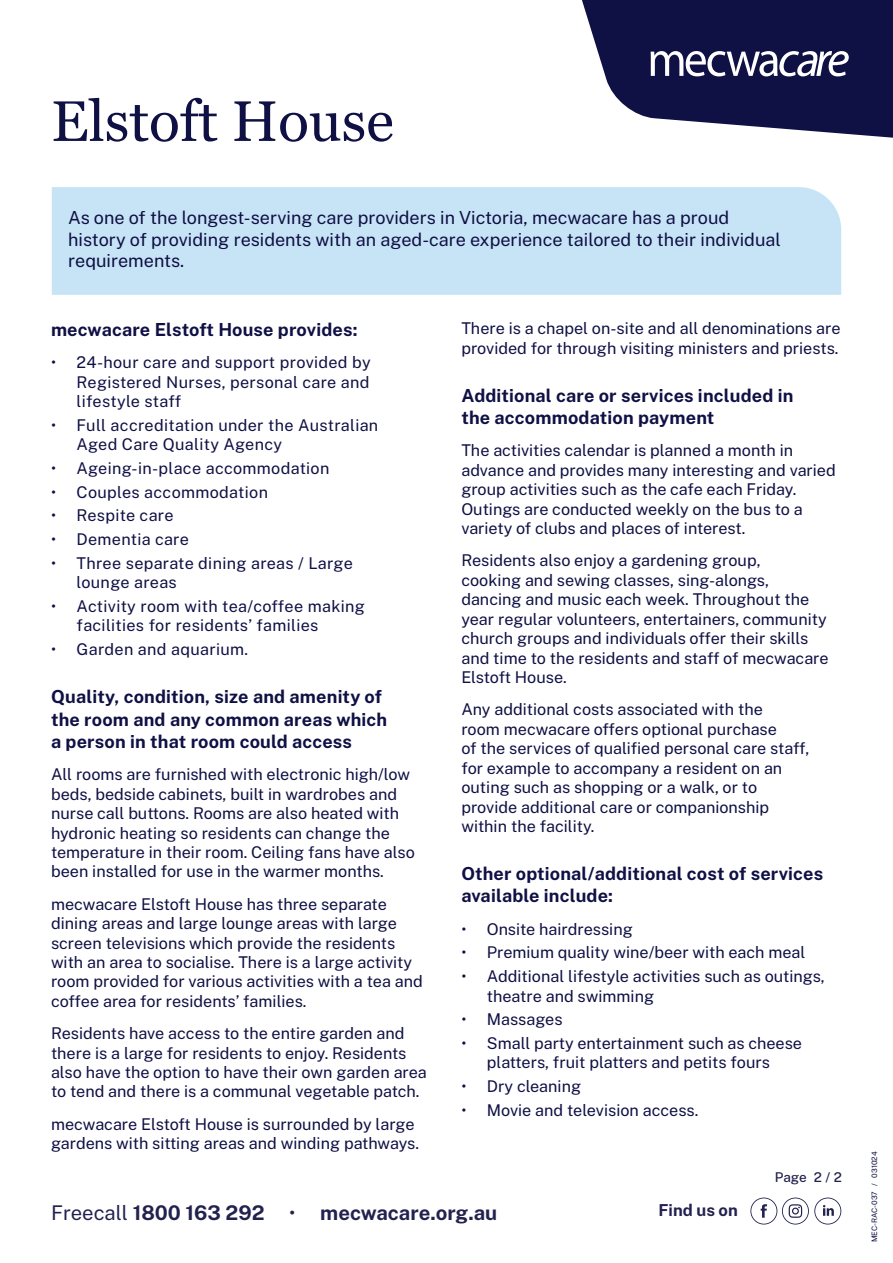
<style>
.page{position:relative;width:893px;height:1263px;background:#fff}
.page>*{position:absolute;margin:0;border:0;box-sizing:border-box;transform-origin:0 0}
.HEADING{font:57px "Georgia";color:#0f1044}
.t1{font:700 20.25px "Public Sans";color:#22224f}
.Sub_Heading{font:700 18px/22.5px "Public Sans";letter-spacing:.01em;color:#0f1044}
.BODY_COPY{font:18px/21.6px "Public Sans";color:#0f1044}
.BODY_COPY-2{font:700 18px "Public Sans";letter-spacing:.01em;color:#0f1044}
.t2{font:700 16.5px "Public Sans";color:#22224f}
.BODY_COPY-3{font:16.2px/19.5px "Public Sans";color:#0f1044}
.Body_Copy_Tabs{font:16.2px/19.5px "Public Sans";letter-spacing:.005em;color:#0f1044}
.Body_Copy_Tabs_-_last_dot_point{font:16.2px "Public Sans";color:#0f1044}
.Body_Copy_Tabs_-_last_dot_point-2{font:16.2px "Public Sans";letter-spacing:.02em;color:#0f1044}
.t3{font:500 13.5px "Public Sans";color:#22224f}
.t4{font:7.5px "Public Sans";color:#0f1044}
.s1{font-weight:400}
</style>
<div class="page">
<div style="left:52px;top:187px;width:789px;height:108px;background:#c7e4f6"></div>
<svg style="left:582px;top:0;width:311px;height:138px"></svg>
<svg style="left:750px;top:1197px;width:91px;height:27px"></svg>
<p class="HEADING" style="left:51px;top:87px;width:344px">Elstoft House</p>
<p class="BODY_COPY" style="left:68px;top:206px;width:714px">As one of the longest-serving care providers in Victoria, mecwacare has a proud history of providing residents with an aged-care experience tailored to their individual requirements.</p>
<p class="BODY_COPY-2" style="left:51px;top:316px;width:308px">mecwacare Elstoft House provides:</p>
<p class="Body_Copy_Tabs" style="left:77px;top:352px;width:296px;text-align:justify;text-indent:-26px">• 24-hour care and support provided by Registered Nurses, personal care and lifestyle staff</p>
<p class="Body_Copy_Tabs" style="left:77px;top:414px;width:303px;text-indent:-26px">• Full accreditation under the Australian<br>Aged Care Quality Agency</p>
<p class="Body_Copy_Tabs" style="left:51px;top:457px;width:280px">• Ageing-in-place accommodation</p>
<p class="Body_Copy_Tabs" style="left:51px;top:481px;width:218px">• Couples accommodation</p>
<p class="Body_Copy_Tabs" style="left:51px;top:505px;width:124px">• Respite care</p>
<p class="Body_Copy_Tabs" style="left:51px;top:529px;width:139px">• Dementia care</p>
<p class="Body_Copy_Tabs" style="left:77px;top:552px;width:278px;text-indent:-26px">• Three separate dining areas / Large lounge areas</p>
<p class="Body_Copy_Tabs" style="left:77px;top:595px;width:290px;text-indent:-26px">• Activity room with tea/coffee making facilities for residents’ families</p>
<p class="Body_Copy_Tabs_-_last_dot_point-2" style="left:51px;top:638px;width:199px">• Garden and aquarium.</p>
<p class="Sub_Heading" style="left:51px;top:684px;width:338px">Quality, condition, size and amenity of the room and any common areas which a person in that room could access</p>
<p class="BODY_COPY-3" style="left:51px;top:764px;width:365px">All rooms are furnished with electronic high/low beds, bedside cabinets, built in wardrobes and nurse call buttons. Rooms are also heated with hydronic heating so residents can change the temperature in their room. Ceiling fans have also been installed for use in the warmer months.</p>
<p class="BODY_COPY-3" style="left:51px;top:893px;width:373px">mecwacare Elstoft House has three separate dining areas and large lounge areas with large screen televisions which provide the residents with an area to socialise. There is a large activity room provided for various activities with a tea and coffee area for residents’ families.</p>
<p class="BODY_COPY-3" style="left:51px;top:1023px;width:377px">Residents have access to the entire garden and there is a large for residents to enjoy. Residents also have the option to have their own garden area to tend and there is a communal vegetable patch.</p>
<p class="BODY_COPY-3" style="left:51px;top:1113px;width:370px">mecwacare Elstoft House is surrounded by large gardens with sitting areas and winding pathways.</p>
<p class="BODY_COPY-3" style="left:461px;top:318px;width:381px">There is a chapel on-site and all denominations are provided for through visiting ministers and priests.</p>
<p class="Sub_Heading" style="left:461px;top:383px;width:334px">Additional care or services included in the accommodation payment</p>
<p class="BODY_COPY-3" style="left:461px;top:440px;width:376px">The activities calendar is planned a month in advance and provides many interesting and varied group activities such as the cafe each Friday.<br>Outings are conducted weekly on the bus to a variety of clubs and places of interest.</p>
<p class="BODY_COPY-3" style="left:461px;top:550px;width:369px">Residents also enjoy a gardening group,<br>cooking and sewing classes, sing-alongs, dancing and music each week. Throughout the year regular volunteers, entertainers, community church groups and individuals offer their skills and time to the residents and staff of mecwacare Elstoft House.</p>
<p class="BODY_COPY-3" style="left:461px;top:699px;width:349px">Any additional costs associated with the<br>room mecwacare offers optional purchase<br>of the services of qualified personal care staff, for example to accompany a resident on an outing such as shopping or a walk, or to provide additional care or companionship within the facility.</p>
<p class="Sub_Heading" style="left:461px;top:861px;width:363px">Other optional/additional cost of services available include:</p>
<p class="Body_Copy_Tabs" style="left:461px;top:918px;width:173px">• Onsite hairdressing</p>
<p class="Body_Copy_Tabs" style="left:461px;top:942px;width:346px">• Premium quality wine/beer with each meal</p>
<p class="Body_Copy_Tabs" style="left:487px;top:966px;width:339px;text-indent:-26px">• Additional lifestyle activities such as outings, theatre and swimming</p>
<p class="Body_Copy_Tabs" style="left:461px;top:1009px;width:103px">• Massages</p>
<p class="Body_Copy_Tabs" style="left:461px;top:1032px;width:342px;text-align:center">• Small party entertainment such as cheese platters, fruit platters and petits fours</p>
<p class="Body_Copy_Tabs" style="left:461px;top:1075px;width:121px">• Dry cleaning</p>
<p class="Body_Copy_Tabs_-_last_dot_point" style="left:461px;top:1098px;width:239px">• Movie and television access.</p>
<p class="t3" style="left:775px;top:1168px;width:69px">Page 2 / 2</p>
<p class="t1" style="left:51px;top:1197px;width:448px"><span class="s1">Freecall</span> 1800 163 292 <span class="s1">•</span> mecwacare.org.au</p>
<p class="t2" style="left:658px;top:1198px;width:81px">Find us on</p>
<p class="t4" style="left:869px;top:1242px;width:92px;rotate:-90deg">MEC-RAC-037 / 031024</p>
</div>
